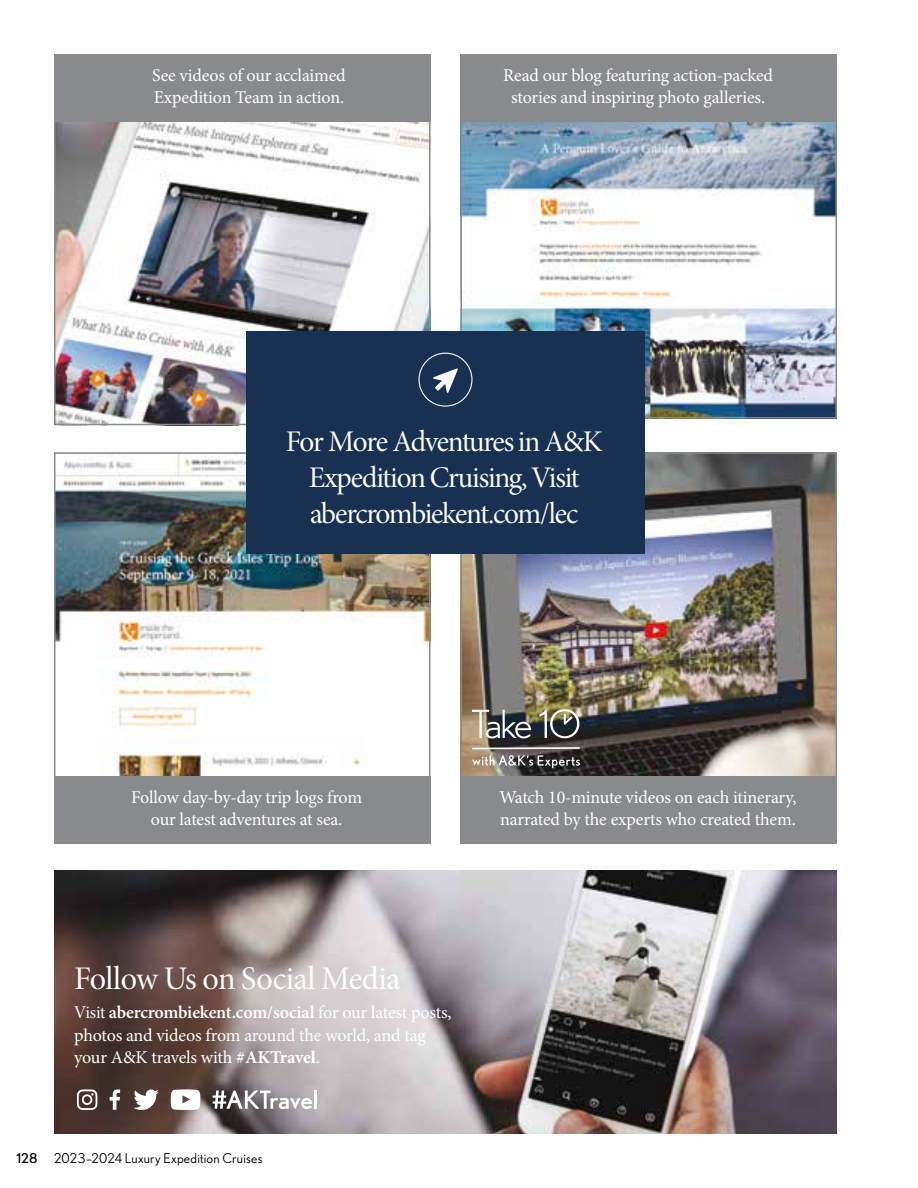
<style>
.page{position:relative;width:918px;height:1188px;background:#fff}
.page>*{position:absolute;margin:0;border:0;box-sizing:border-box;transform-origin:0 0}
.t1{font:33px "Minion Pro Subh";letter-spacing:-.015em;color:#fff}
.t2{font:30px/36px "Minion Pro Subh";letter-spacing:-.04em;color:#fff;text-align:center}
.t3{font:18px/22.5px "Minion Pro";letter-spacing:-.01em;color:#fff}
.t4{font:13.5px "Nobel";letter-spacing:.015em;color:#000001}
.s1{font-family:"Minion Pro Subh"}
.s2{font-weight:600}
.s3{font-weight:700}
.s4{font-style:inherit}
</style>
<div class="page">
<img style="left:57px;top:455px;width:370px;height:321px">
<img style="left:463px;top:455px;width:371px;height:321px">
<img style="left:57px;top:122px;width:370px;height:300px">
<div style="left:54px;top:54px;width:377px;height:68px;background:#898a8d"></div>
<img style="left:463px;top:122px;width:371px;height:293px">
<div style="left:460px;top:54px;width:377px;height:68px;background:#898a8d"></div>
<img style="left:54px;top:871px;width:783px;height:263px">
<svg style="left:77px;top:1089px;width:20px;height:21px"></svg>
<svg style="left:110px;top:1089px;width:10px;height:21px"></svg>
<svg style="left:133px;top:1089px;width:26px;height:21px"></svg>
<svg style="left:171px;top:1089px;width:29px;height:21px"></svg>
<svg style="left:213px;top:1091px;width:104px;height:18px"></svg>
<div style="left:54px;top:776px;width:377px;height:68px;background:#898a8d"></div>
<div style="left:460px;top:776px;width:377px;height:68px;background:#898a8d"></div>
<div style="left:246px;top:331px;width:399px;height:223px;background:#183153"></div>
<svg style="left:433px;top:368px;width:25px;height:25px"></svg>
<div style="left:419px;top:353px;width:53px;height:54px;border:1px solid #fff;border-radius:50%"></div>
<svg style="left:472px;top:747px;width:108px;height:2px"></svg>
<svg style="left:472px;top:755px;width:108px;height:13px"></svg>
<svg style="left:472px;top:710px;width:59px;height:29px"></svg>
<svg style="left:539px;top:709px;width:40px;height:29px"></svg>
<p class="t3" style="left:152px;top:64px;width:195px">See videos of our acclaimed<br>Expedition Team in action.</p>
<p class="t3" style="left:503px;top:64px;width:271px;text-align:center">Read our blog featuring action-packed stories and inspiring photo galleries.</p>
<h2 class="t2" style="left:286px;top:424px;width:318px">For More Adventures in A&amp;K<br>Expedition Cruising, Visit abercrombiekent.com/lec</h2>
<p class="t3" style="left:131px;top:786px;width:232px;text-align:center">Follow day-by-day trip logs from our latest adventures at sea.</p>
<p class="t3" style="left:499px;top:786px;width:299px">Watch 10-minute videos on each itinerary, narrated by the experts who created them.</p>
<h1 class="t1" style="left:74px;top:958px;width:328px">Follow Us on Social Media</h1>
<p class="t3" style="left:74px;top:1002px;width:379px"><span class="s1">Visit</span> <span class="s2">abercrombiekent.com/social</span> for our latest posts, photos and videos from around the world, and tag your A&amp;K travels with <span class="s3">#AKTravel</span>.</p>
<p class="t4" style="left:17px;top:1150px;width:247px"><span class="s4">128</span> 2023–2024 Luxury Expedition Cruises</p>
</div>
